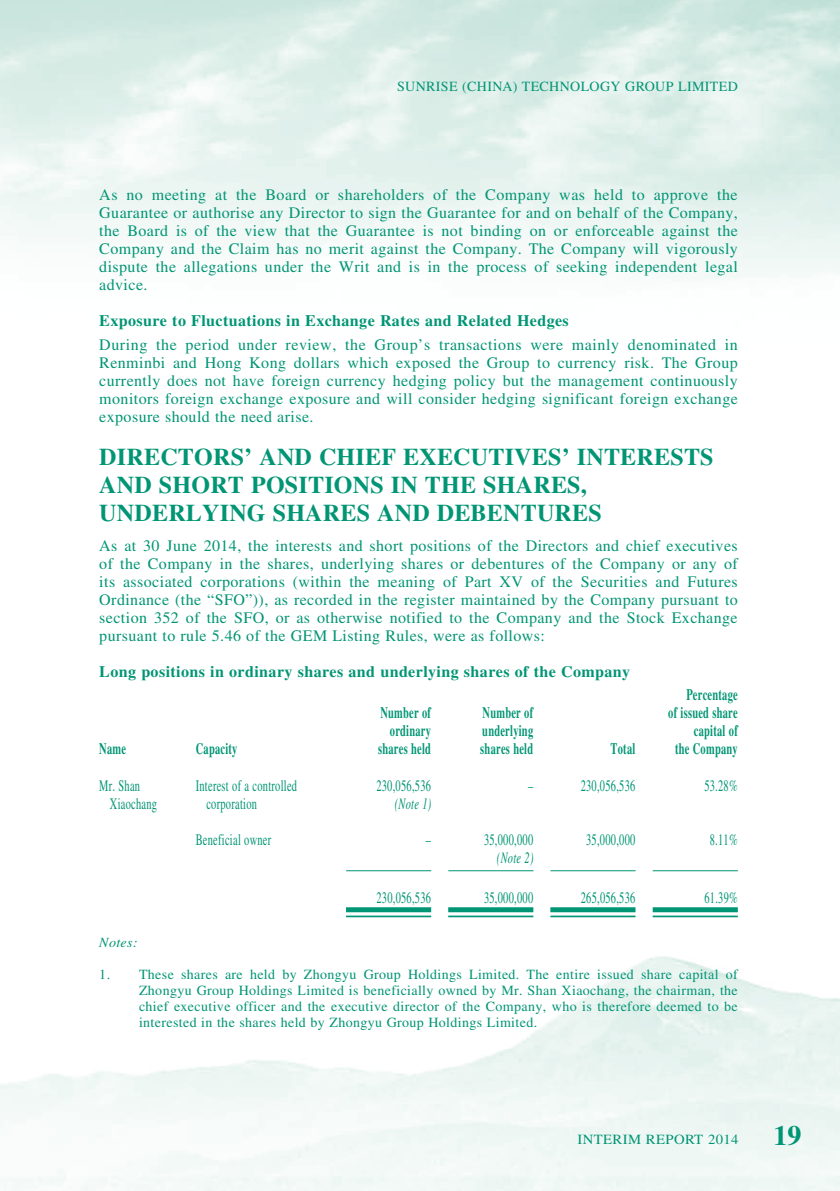
<style>
.page{position:relative;width:840px;height:1191px;background:#fff}
.page>*{position:absolute;margin:0;border:0;box-sizing:border-box;transform-origin:0 0}
.t1{font:700 24px/28px "Times LT Std";letter-spacing:.01em;color:#009574}
.t2{font:16px/18px "Times LT Std";letter-spacing:.025em;color:#009574;text-align:justify}
.t3{font:16px "Times LT Std";letter-spacing:.025em;color:#009574;scale:.65 1}
.t4{font:700 16px "Times LT Std";letter-spacing:.025em;color:#009574}
.t5{font:700 16px "Times LT Std";letter-spacing:.025em;color:#009574;scale:.65 1}
.t6{font:italic 16px "Times LT Std";letter-spacing:.025em;color:#009574;scale:.65 1}
.t7{font:14px/16px "Times LT Std";letter-spacing:.025em;color:#009574;text-align:justify}
.t8{font:14px "Times LT Std";letter-spacing:.025em;color:#009574;scale:1.05 1}
.t9{font:italic 14px "Times LT Std";letter-spacing:.025em;color:#009574}
.s1{font-weight:700;font-size:28px}
</style>
<div class="page">
<img style="left:0;top:0;width:839px;height:1191px">
<hr style="left:346px;top:870px;width:85px;height:1px;background:#009574">
<hr style="left:448px;top:870px;width:85px;height:1px;background:#009574">
<hr style="left:550px;top:870px;width:85px;height:1px;background:#009574">
<hr style="left:652px;top:870px;width:85px;height:1px;background:#009574">
<div style="left:346px;top:907px;width:85px;height:5px;background:#009574"></div>
<hr style="left:346px;top:915px;width:85px;height:2px;background:#009574">
<div style="left:448px;top:907px;width:85px;height:5px;background:#009574"></div>
<hr style="left:448px;top:915px;width:85px;height:2px;background:#009574">
<div style="left:550px;top:907px;width:85px;height:5px;background:#009574"></div>
<hr style="left:550px;top:915px;width:85px;height:2px;background:#009574">
<div style="left:652px;top:907px;width:85px;height:5px;background:#009574"></div>
<hr style="left:652px;top:915px;width:85px;height:2px;background:#009574">
<p class="t7" style="left:397px;top:78px;width:342px">SUNRISE (CHINA) TECHNOLOGY GROUP LIMITED</p>
<p class="t2" style="left:99px;top:186px;width:639px">As no meeting at the Board or shareholders of the Company was held to approve the Guarantee or authorise any Director to sign the Guarantee for and on behalf of the Company, the Board is of the view that the Guarantee is not binding on or enforceable against the Company and the Claim has no merit against the Company. The Company will vigorously dispute the allegations under the Writ and is in the process of seeking independent legal advice.</p>
<p class="t4" style="left:99px;top:311px;width:470px">Exposure to Fluctuations in Exchange Rates and Related Hedges</p>
<p class="t2" style="left:99px;top:336px;width:639px">During the period under review, the Group’s transactions were mainly denominated in Renminbi and Hong Kong dollars which exposed the Group to currency risk. The Group currently does not have foreign currency hedging policy but the management continuously monitors foreign exchange exposure and will consider hedging significant foreign exchange exposure should the need arise.</p>
<h1 class="t1" style="left:99px;top:442px;width:615px">DIRECTORS’ AND CHIEF EXECUTIVES’ INTERESTS<br>AND SHORT POSITIONS IN THE SHARES,<br>UNDERLYING SHARES AND DEBENTURES</h1>
<p class="t2" style="left:99px;top:536px;width:639px">As at 30 June 2014, the interests and short positions of the Directors and chief executives of the Company in the shares, underlying shares or debentures of the Company or any of its associated corporations (within the meaning of Part XV of the Securities and Futures Ordinance (the “SFO”)), as recorded in the register maintained by the Company pursuant to section 352 of the SFO, or as otherwise notified to the Company and the Stock Exchange pursuant to rule 5.46 of the GEM Listing Rules, were as follows:</p>
<p class="t4" style="left:99px;top:662px;width:532px">Long positions in ordinary shares and underlying shares of the Company</p>
<p class="t5" style="left:686px;top:685px;width:81px">Percentage</p>
<p class="t5" style="left:380px;top:703px;width:79px">Number of</p>
<p class="t5" style="left:482px;top:703px;width:79px">Number of</p>
<p class="t5" style="left:668px;top:703px;width:108px">of issued share</p>
<p class="t5" style="left:389px;top:721px;width:65px">ordinary</p>
<p class="t5" style="left:482px;top:721px;width:80px">underlying</p>
<p class="t5" style="left:693px;top:721px;width:69px">capital of</p>
<p class="t5" style="left:99px;top:739px;width:43px">Name</p>
<p class="t5" style="left:196px;top:739px;width:66px">Capacity</p>
<p class="t5" style="left:378px;top:739px;width:83px">shares held</p>
<p class="t5" style="left:480px;top:739px;width:83px">shares held</p>
<p class="t5" style="left:610px;top:739px;width:40px">Total</p>
<p class="t5" style="left:674px;top:739px;width:98px">the Company</p>
<p class="t3" style="left:99px;top:776px;width:64px">Mr. Shan</p>
<p class="t3" style="left:196px;top:776px;width:157px">Interest of a controlled</p>
<p class="t3" style="left:376px;top:776px;width:86px">230,056,536</p>
<p class="t3" style="left:580px;top:776px;width:85px">230,056,536</p>
<p class="t3" style="left:704px;top:776px;width:53px">53.28%</p>
<p class="t3" style="left:110px;top:794px;width:74px">Xiaochang</p>
<p class="t3" style="left:206px;top:794px;width:79px">corporation</p>
<p class="t6" style="left:394px;top:794px;width:58px">(Note 1)</p>
<p class="t3" style="left:196px;top:830px;width:118px">Beneficial owner</p>
<p class="t3" style="left:483px;top:830px;width:77px">35,000,000</p>
<p class="t3" style="left:586px;top:830px;width:77px">35,000,000</p>
<p class="t3" style="left:709px;top:830px;width:44px">8.11%</p>
<p class="t6" style="left:496px;top:848px;width:58px">(Note 2)</p>
<p class="t3" style="left:376px;top:888px;width:86px">230,056,536</p>
<p class="t3" style="left:484px;top:888px;width:77px">35,000,000</p>
<p class="t3" style="left:580px;top:888px;width:85px">265,056,536</p>
<p class="t3" style="left:704px;top:888px;width:53px">61.39%</p>
<p class="t9" style="left:99px;top:934px;width:40px">Notes:</p>
<p class="t7" style="left:139px;top:966px;width:600px;text-indent:-40px">1. These shares are held by Zhongyu Group Holdings Limited. The entire issued share capital of Zhongyu Group Holdings Limited is beneficially owned by Mr. Shan Xiaochang, the chairman, the chief executive officer and the executive director of the Company, who is therefore deemed to be interested in the shares held by Zhongyu Group Holdings Limited.</p>
<p class="t8" style="left:577px;top:1131px;width:214px">INTERIM REPORT 2014 <span class="s1">19</span></p>
</div>
